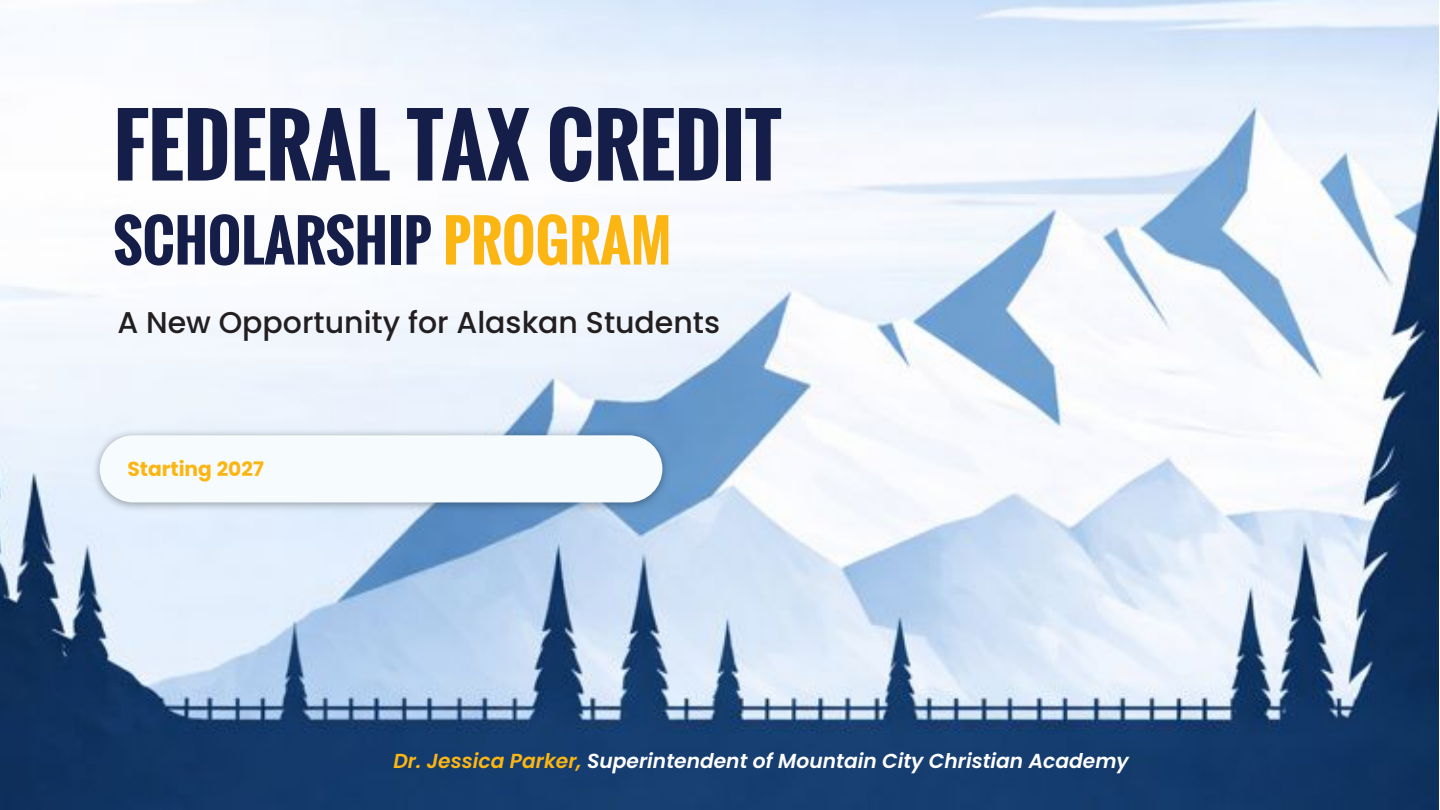
<style>
.page{position:relative;width:1440px;height:810px;background:#fff}
.page>*{position:absolute;margin:0;border:0;box-sizing:border-box;transform-origin:0 0}
.t1{font:700 82.57px "Oswald";color:#151d49}
.t2{font:700 56.25px "Oswald";color:#151d49}
.t3{font:500 30px "Poppins";color:#231f20}
.t4{font:italic 600 20.25px "Poppins";color:#fff}
.t5{font:700 20.25px "Poppins";color:#fcb614}
.s1{color:#fcb614}
</style>
<div class="page">
<img style="left:0;top:0;width:1438px;height:810px">
<img style="left:88px;top:426px;width:586px;height:89px">
<div style="left:100px;top:435px;width:562px;height:67px;background:#f6fcfe;border-radius:34px"></div>
<h1 class="t1" style="left:114px;top:83px;width:670px">FEDERAL TAX CREDIT</h1>
<h2 class="t2" style="left:114px;top:198px;width:559px">SCHOLARSHIP <span class="s1">PROGRAM</span></h2>
<h3 class="t3" style="left:117px;top:305px;width:604px">A New Opportunity for Alaskan Students</h3>
<p class="t5" style="left:127px;top:457px;width:138px">Starting 2027</p>
<p class="t4" style="left:393px;top:749px;width:737px"><span class="s1">Dr. Jessica Parker,</span> Superintendent of Mountain City Christian Academy</p>
</div>
